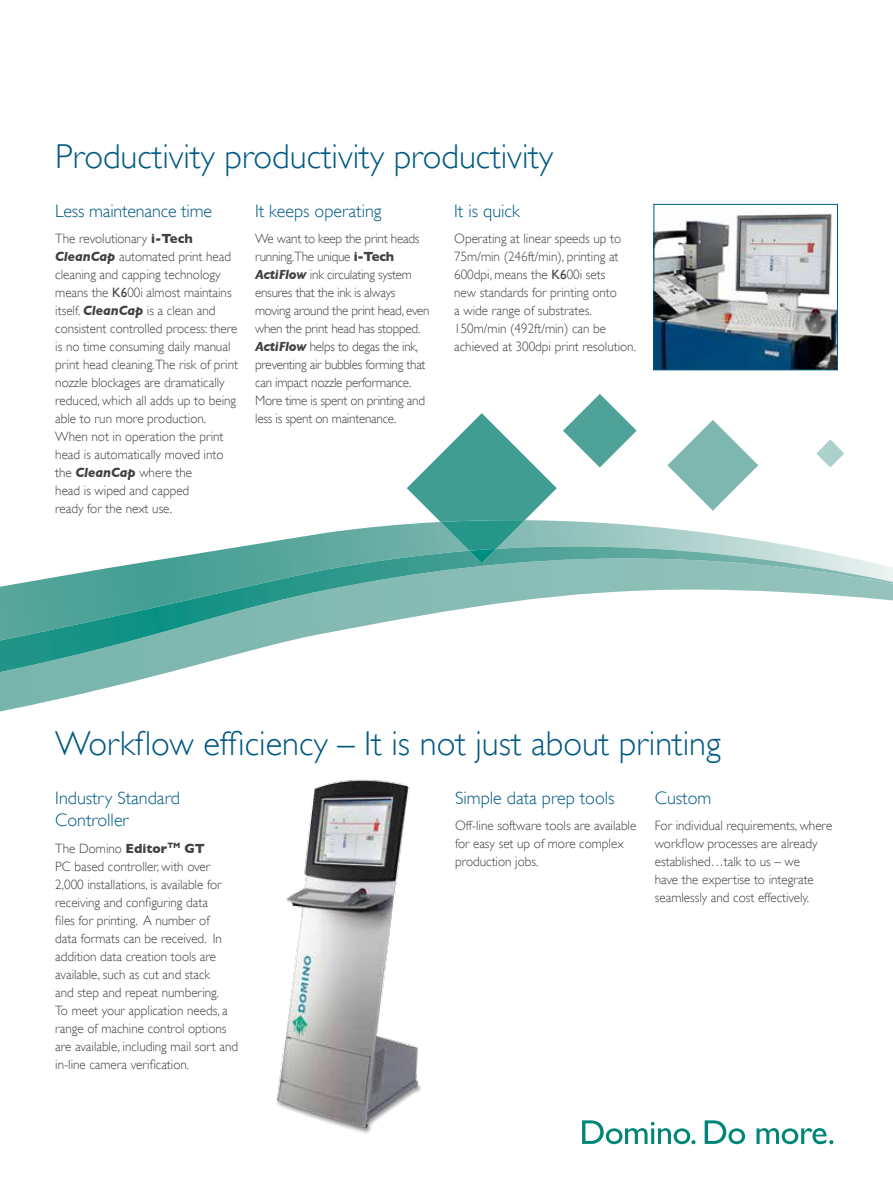
<style>
.page{position:relative;width:893px;height:1191px;background:#fff}
.page>*{position:absolute;margin:0;border:0;box-sizing:border-box;transform-origin:0 0}
.t1{font:300 34.5px "Gill Sans";color:#005983}
.t2{font:300 18px/22.5px "Gill Sans";color:#005983}
.t3{font:300 13.5px/18px "Gill Sans";color:#414042}
.t4{font:300 13.5px/18px "Gill Sans";letter-spacing:-.02em;color:#414042}
.s1{font-weight:700}
.s2{font-weight:700;font-style:italic}
.s3{font-weight:400}
</style>
<div class="page">
<svg style="left:667px;top:420px;width:91px;height:91px"></svg>
<svg style="left:407px;top:413px;width:150px;height:107px"></svg>
<svg style="left:816px;top:439px;width:28px;height:28px"></svg>
<img style="left:245px;top:520px;width:546px;height:26px">
<img style="left:440px;top:520px;width:85px;height:26px">
<svg style="left:0;top:672px;width:169px;height:39px"></svg>
<img style="left:0;top:546px;width:893px;height:126px">
<img style="left:469px;top:549px;width:27px;height:14px">
<svg style="left:563px;top:394px;width:74px;height:73px"></svg>
<svg style="left:582px;top:1120px;width:251px;height:24px"></svg>
<img style="left:656px;top:213px;width:180px;height:155px">
<div style="left:654px;top:204px;width:184px;height:166px;border:1px solid #005983"></div>
<img style="left:276px;top:779px;width:145px;height:354px">
<h1 class="t1" style="left:55px;top:137px;width:499px">Productivity productivity productivity</h1>
<h2 class="t2" style="left:255px;top:199px;width:128px">It keeps operating</h2>
<p class="t4" style="left:255px;top:230px;width:176px">We want to keep the print heads running.The unique <span class="s1">i-Tech<br></span><span class="s2">ActiFlow</span> ink circulating system ensures that the ink is always moving around the print head, even when the print head has stopped.<br><span class="s2">ActiFlow</span> helps to degas the ink, preventing air bubbles forming that can impact nozzle performance.<br>More time is spent on printing and less is spent on maintenance.</p>
<h2 class="t2" style="left:55px;top:199px;width:158px">Less maintenance time</h2>
<p class="t3" style="left:55px;top:230px;width:184px">The revolutionary <span class="s1">i-Tech<br></span><span class="s2">CleanCap</span> automated print head cleaning and capping technology means the <span class="s3">K6</span>00i almost maintains itself. <span class="s2">CleanCap</span> is a clean and consistent controlled process: there is no time consuming daily manual print head cleaning.The risk of print nozzle blockages are dramatically reduced, which all adds up to being able to run more production.<br>When not in operation the print head is automatically moved into the <span class="s2">CleanCap</span> where the<br>head is wiped and capped<br>ready for the next use.</p>
<h2 class="t2" style="left:454px;top:199px;width:67px">It is quick</h2>
<p class="t3" style="left:454px;top:230px;width:183px">Operating at linear speeds up to<br>75m/min (246ft/min), printing at<br>600dpi, means the <span class="s3">K6</span>00i sets<br>new standards for printing onto<br>a wide range of substrates.<br>150m/min (492ft/min) can be achieved at 300dpi print resolution.</p>
<h1 class="t1" style="left:55px;top:724px;width:667px">Workflow efficiency – It is not just about printing</h1>
<h2 class="t2" style="left:55px;top:786px;width:126px">Industry Standard<br>Controller</h2>
<p class="t3" style="left:55px;top:839px;width:184px">The Domino <span class="s1">Editor</span><sup>TM</sup> <span class="s1">GT<br></span>PC based controller, with over<br>2,000 installations, is available for receiving and configuring data<br>files for printing. A number of<br>data formats can be received. In addition data creation tools are available, such as cut and stack<br>and step and repeat numbering.<br>To meet your application needs, a range of machine control options are available, including mail sort and in-line camera verification.</p>
<h2 class="t2" style="left:455px;top:786px;width:161px">Simple data prep tools</h2>
<p class="t3" style="left:455px;top:816px;width:183px">Off-line software tools are available for easy set up of more complex production jobs.</p>
<h2 class="t2" style="left:655px;top:786px;width:58px">Custom</h2>
<p class="t3" style="left:655px;top:816px;width:179px">For individual requirements, where workflow processes are already established…talk to us – we<br>have the expertise to integrate seamlessly and cost effectively.</p>
</div>
